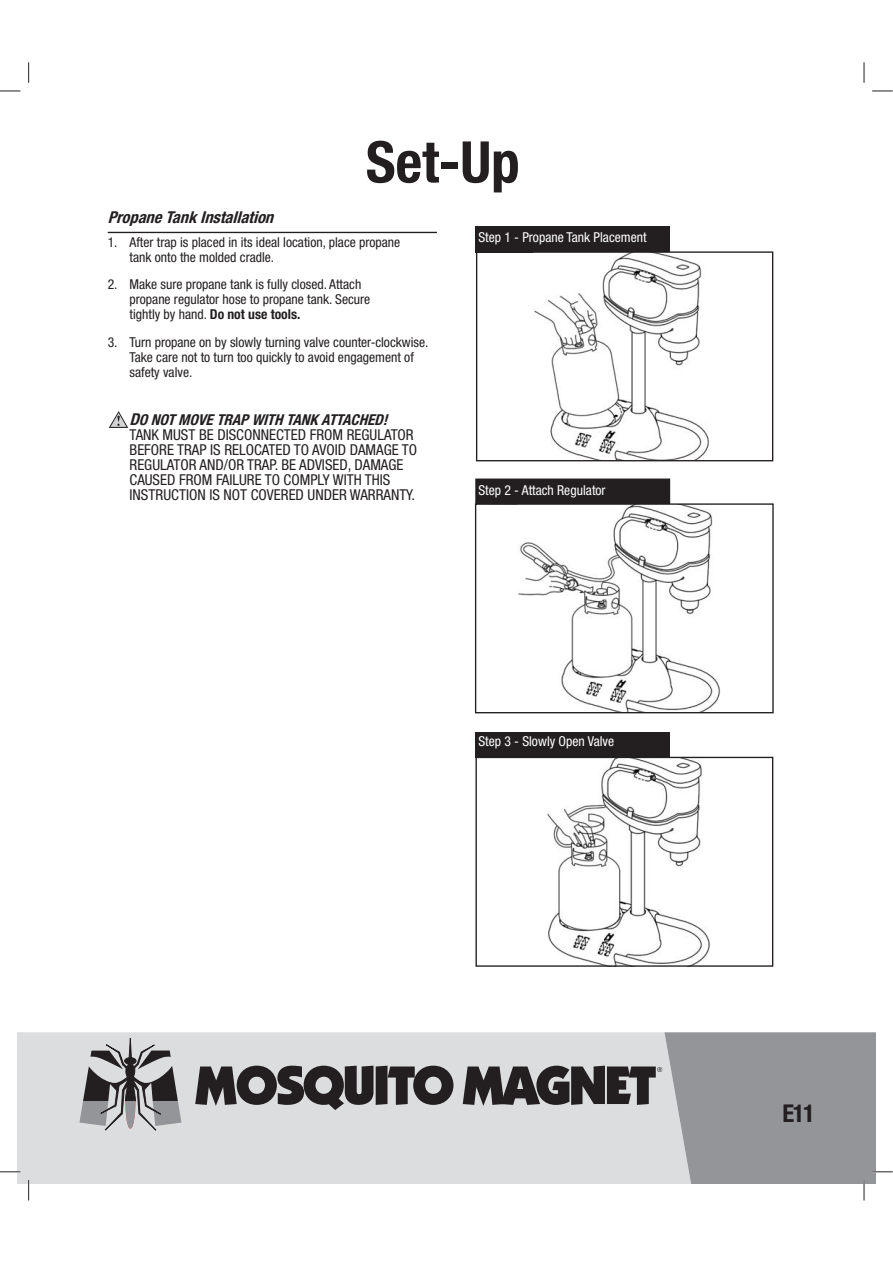
<style>
.page{position:relative;width:893px;height:1263px;background:#fff}
.page>*{position:absolute;margin:0;border:0;box-sizing:border-box;transform-origin:0 0}
.t1{font:700 condensed 57.3px "Helvetica Neue LT Std";color:#231f20}
.t2{font:700 condensed 24.6px "Helvetica Neue LT Std";color:#231f20}
.t3{font:italic 700 condensed 16.35px "Helvetica Neue LT Std";color:#231f20}
.t4{font:condensed 15px/15px "Helvetica Neue LT Std";color:#231f20}
.t5{font:condensed 13.65px/15px "Helvetica Neue LT Std";color:#231f20}
.t6{font:condensed 13.65px "Helvetica Neue LT Std";color:#fff}
.s1{font-weight:700}
.s2{font-weight:700;font-style:italic;font-size:16.35px}
.s3{font-weight:700;font-style:italic}
</style>
<div class="page">
<div style="left:17px;top:1032px;width:446px;height:151px;background:#dcddde"></div>
<svg style="left:79px;top:1032px;width:102px;height:111px;background:#a5a5a6"></svg>
<svg style="left:195px;top:1066px;width:258px;height:44px;background:#696667"></svg>
<hr style="left:108px;top:232px;width:329px;height:1px;background:#231f20">
<svg style="left:109px;top:411px;width:19px;height:17px"></svg>
<div style="left:475px;top:226px;width:195px;height:26px;background:#231f20"></div>
<img style="left:533px;top:253px;width:176px;height:206px">
<div style="left:476px;top:251px;width:297px;height:210px;border:1px solid #231f20"></div>
<div style="left:475px;top:479px;width:195px;height:24px;background:#231f20"></div>
<img style="left:518px;top:505px;width:203px;height:206px">
<div style="left:475px;top:503px;width:299px;height:210px;border:1px solid #231f20"></div>
<div style="left:475px;top:732px;width:195px;height:25px;background:#231f20"></div>
<img style="left:547px;top:759px;width:163px;height:206px">
<div style="left:475px;top:757px;width:298px;height:210px;border:1px solid #231f20"></div>
<hr style="left:0;top:1171px;width:20px;height:2px;background:#fff">
<hr style="left:28px;top:1180px;width:2px;height:20px;background:#fff">
<svg style="left:0;top:91px;width:20px;height:1px"></svg>
<svg style="left:872px;top:91px;width:21px;height:1px"></svg>
<svg style="left:0;top:1172px;width:20px;height:1px"></svg>
<svg style="left:28px;top:62px;width:1px;height:21px"></svg>
<svg style="left:28px;top:1180px;width:1px;height:20px"></svg>
<svg style="left:864px;top:62px;width:1px;height:21px"></svg>
<svg style="left:463px;top:1032px;width:430px;height:168px;background:#b4b5b6"></svg>
<h1 class="t1" style="left:366px;top:141px;width:155px">Set-Up</h1>
<p class="t3" style="left:108px;top:211px;width:171px">Propane Tank Installation</p>
<p class="t5" style="left:130px;top:236px;width:272px;text-indent:-22px">1. After trap is placed in its ideal location, place propane tank onto the molded cradle.</p>
<p class="t5" style="left:130px;top:278px;width:242px;text-indent:-22px">2. Make sure propane tank is fully closed. Attach propane regulator hose to propane tank. Secure tightly by hand. <span class="s1">Do not use tools.</span></p>
<p class="t5" style="left:130px;top:336px;width:300px;text-indent:-22px">3. Turn propane on by slowly turning valve counter-clockwise.<br>Take care not to turn too quickly to avoid engagement of safety valve.</p>
<p class="t4" style="left:130px;top:413px;width:289px"><span class="s2">D</span><span class="s3">O NOT MOVE TRAP WITH TANK ATTACHED!<br></span>TANK MUST BE DISCONNECTED FROM REGULATOR BEFORE TRAP IS RELOCATED TO AVOID DAMAGE TO REGULATOR AND/OR TRAP. BE ADVISED, DAMAGE CAUSED FROM FAILURE TO COMPLY WITH THIS INSTRUCTION IS NOT COVERED UNDER WARRANTY.</p>
<p class="t6" style="left:478px;top:232px;width:170px">Step 1 - Propane Tank Placement</p>
<p class="t6" style="left:478px;top:485px;width:129px">Step 2 - Attach Regulator</p>
<p class="t6" style="left:478px;top:737px;width:137px">Step 3 - Slowly Open Valve</p>
<h2 class="t2" style="left:782px;top:1105px;width:34px">E11</h2>
</div>
